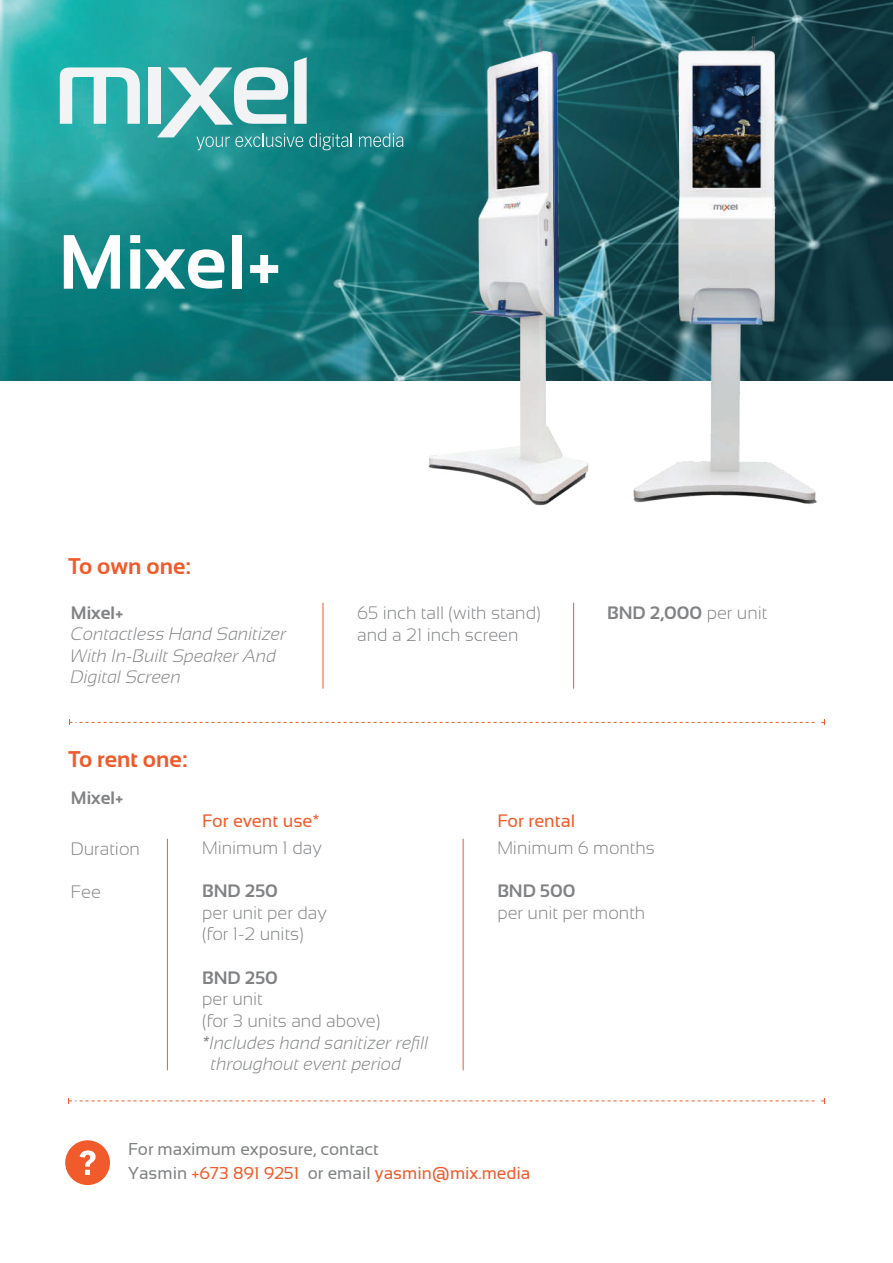
<style>
.page{position:relative;width:893px;height:1263px;background:#fff}
.page>*{position:absolute;margin:0;border:0;box-sizing:border-box;transform-origin:0 0}
.t1{font:700 76.65px "Sansation";color:#fff}
.t2{font:700 22.8px "Sansation";color:#f15a2a}
.t3{font:300 18px/21.6px "Sansation";color:#808284}
.t4{font:italic 300 18px/21.6px "Sansation";color:#808284}
.t5{font:700 18px "Sansation";color:#808284}
.t6{font:18px "Sansation";color:#f15a2a}
.t7{font:17.25px/23.9px "Sansation";color:#808284}
.s1{font-weight:300}
.s2{color:#f15a2a}
</style>
<div class="page">
<img style="left:0;top:0;width:893px;height:380px">
<div style="left:65px;top:1140px;width:45px;height:45px;background:#f15a2a;border-radius:50%"></div>
<svg style="left:80px;top:1150px;width:16px;height:25px"></svg>
<img style="left:48px;top:45px;width:363px;height:138px">
<svg style="left:60px;top:67px;width:80px;height:57px"></svg>
<div style="left:148px;top:67px;width:13px;height:57px;background:#f2f3f4"></div>
<svg style="left:157px;top:57px;width:195px;height:93px"></svg>
<svg style="left:359px;top:133px;width:44px;height:14px"></svg>
<img style="left:622px;top:31px;width:201px;height:473px">
<hr style="left:167px;top:839px;width:1px;height:231px;background:#f15a2a">
<hr style="left:463px;top:839px;width:1px;height:231px;background:#f15a2a">
<svg style="left:69px;top:720px;width:746px;height:5px"></svg>
<hr style="left:323px;top:603px;width:1px;height:86px;background:#f15a2a">
<svg style="left:68px;top:1098px;width:747px;height:5px"></svg>
<hr style="left:573px;top:603px;width:1px;height:86px;background:#f15a2a">
<img style="left:411px;top:36px;width:199px;height:470px">
<h1 class="t1" style="left:58px;top:219px;width:225px">Mixel+</h1>
<p class="t2" style="left:69px;top:553px;width:124px">To own one:</p>
<p class="t5" style="left:71px;top:602px;width:54px">Mixel+</p>
<p class="t4" style="left:71px;top:623px;width:217px">Contactless Hand Sanitizer<br>With In-Built Speaker And<br>Digital Screen</p>
<p class="t2" style="left:69px;top:747px;width:120px">To rent one:</p>
<p class="t5" style="left:71px;top:788px;width:54px">Mixel+</p>
<p class="t3" style="left:357px;top:602px;width:185px">65 inch tall (with stand) and a 21 inch screen</p>
<p class="t6" style="left:202px;top:811px;width:119px">For event use*</p>
<p class="t6" style="left:497px;top:811px;width:79px">For rental</p>
<p class="t5" style="left:607px;top:602px;width:162px">BND 2,000 <span class="s1">per unit</span></p>
<p class="t3" style="left:71px;top:838px;width:71px">Duration</p>
<p class="t3" style="left:71px;top:881px;width:32px">Fee</p>
<p class="t3" style="left:202px;top:837px;width:121px">Minimum 1 day</p>
<p class="t5" style="left:202px;top:881px;width:77px">BND 250</p>
<p class="t3" style="left:202px;top:902px;width:126px">per unit per day (for 1-2 units)</p>
<p class="t5" style="left:202px;top:967px;width:77px">BND 250</p>
<p class="t3" style="left:202px;top:988px;width:180px">per unit<br>(for 3 units and above)</p>
<p class="t4" style="left:211px;top:1031px;width:219px;text-indent:-9px">*Includes hand sanitizer refill throughout event period</p>
<p class="t3" style="left:497px;top:837px;width:159px">Minimum 6 months</p>
<p class="t5" style="left:497px;top:881px;width:80px">BND 500</p>
<p class="t3" style="left:497px;top:902px;width:149px">per unit per month</p>
<p class="t7" style="left:128px;top:1137px;width:404px">For maximum exposure, contact<br>Yasmin <span class="s2">+673 891 9251</span> or email <span class="s2">yasmin@mix.media</span></p>
</div>
